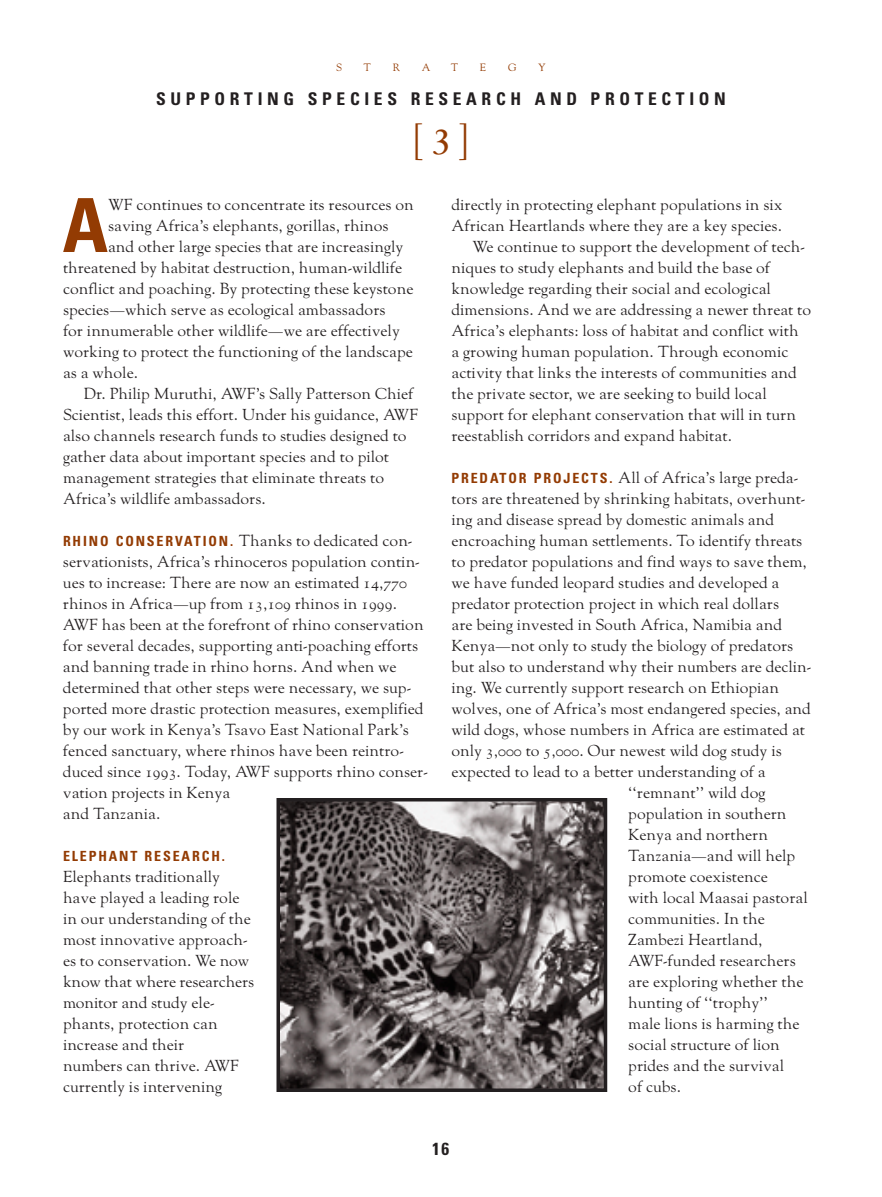
<style>
.page{position:relative;width:882px;height:1197px;background:#fff}
.page>*{position:absolute;margin:0;border:0;box-sizing:border-box;transform-origin:0 0}
.t1{font:700 condensed 74.55px "Univers";color:#933b03}
.t2{font:42px "Goudy Oldstyle H";color:#933b03}
.t3{font:700 condensed 17.5px "Univers";letter-spacing:.265em;color:#231f20}
.t4{font:15.75px/21px "Goudy Oldstyle H";color:#231f20}
.t5{font:700 condensed 14px "Univers";letter-spacing:.135em;color:#933b03}
.t6{font:10.5px "Goudy Oldstyle H";color:#933b03}
.s1{font-family:"Goudy Modern"}
.s2{font-family:"Univers";font-weight:700;font-stretch:condensed;font-size:14px;color:#933b03}
</style>
<div class="page">
<img style="left:281px;top:803px;width:321px;height:284px">
<div style="left:276px;top:798px;width:331px;height:294px;border:4px solid #231f20"></div>
<p class="t6" style="left:336px;top:63px;width:7px">S</p>
<p class="t6" style="left:364px;top:63px;width:9px">T</p>
<p class="t6" style="left:393px;top:63px;width:9px">R</p>
<p class="t6" style="left:422px;top:63px;width:10px">A</p>
<p class="t6" style="left:451px;top:63px;width:9px">T</p>
<p class="t6" style="left:480px;top:63px;width:8px">E</p>
<p class="t6" style="left:508px;top:63px;width:10px">G</p>
<p class="t6" style="left:538px;top:63px;width:9px">Y</p>
<p class="t3" style="left:156px;top:92px;width:571px">SUPPORTING SPECIES RESEARCH AND PROTECTION</p>
<h2 class="t2" style="left:415px;top:124px;width:54px">[<span class="s1">3</span>]</h2>
<h1 class="t1" style="left:63px;top:198px;width:47px">A</h1>
<p class="t4" style="left:108px;top:197px;width:307px">WF continues to concentrate its resources on</p>
<p class="t4" style="left:108px;top:218px;width:282px">saving Africa’s elephants, gorillas, rhinos</p>
<p class="t4" style="left:108px;top:239px;width:297px">and other large species that are increasingly</p>
<p class="t4" style="left:63px;top:260px;width:341px">threatened by habitat destruction, human-wildlife</p>
<p class="t4" style="left:63px;top:281px;width:352px">conflict and poaching. By protecting these keystone</p>
<p class="t4" style="left:63px;top:302px;width:324px">species—which serve as ecological ambassadors</p>
<p class="t4" style="left:63px;top:323px;width:338px">for innumerable other wildlife—we are effectively</p>
<p class="t4" style="left:63px;top:344px;width:351px">working to protect the functioning of the landscape</p>
<p class="t4" style="left:63px;top:365px;width:77px">as a whole.</p>
<p class="t4" style="left:84px;top:386px;width:331px">Dr. Philip Muruthi, AWF’s Sally Patterson Chief</p>
<p class="t4" style="left:63px;top:407px;width:357px">Scientist, leads this effort. Under his guidance, AWF</p>
<p class="t4" style="left:63px;top:428px;width:345px">also channels research funds to studies designed to</p>
<p class="t4" style="left:63px;top:449px;width:328px">gather data about important species and to pilot</p>
<p class="t4" style="left:63px;top:470px;width:323px">management strategies that eliminate threats to</p>
<p class="t4" style="left:63px;top:491px;width:204px">Africa’s wildlife ambassadors.</p>
<p class="t4" style="left:63px;top:533px;width:366px"><span class="s2">RHINO CONSERVATION.</span> Thanks to dedicated con&shy;servationists, Africa’s rhinoceros population contin&shy;ues to increase: There are now an estimated 14,770 rhinos in Africa—up from 13,109 rhinos in 1999.<br>AWF has been at the forefront of rhino conservation for several decades, supporting anti-poaching efforts and banning trade in rhino horns. And when we determined that other steps were necessary, we sup&shy;ported more drastic protection measures, exemplified by our work in Kenya’s Tsavo East National Park’s fenced sanctuary, where rhinos have been reintro&shy;duced since 1993. Today, AWF supports rhino conser&shy;vation projects in Kenya<br>and Tanzania.</p>
<p class="t5" style="left:63px;top:851px;width:163px">ELEPHANT RESEARCH.</p>
<p class="t4" style="left:63px;top:869px;width:193px">Elephants traditionally have played a leading role in our understanding of the most innovative approach&shy;es to conservation. We now know that where researchers monitor and study ele&shy;phants, protection can increase and their<br>numbers can thrive. AWF currently is intervening</p>
<p class="t4" style="left:452px;top:197px;width:333px">directly in protecting elephant populations in six</p>
<p class="t4" style="left:452px;top:218px;width:332px">African Heartlands where they are a key species.</p>
<p class="t4" style="left:472px;top:239px;width:334px">We continue to support the development of tech-</p>
<p class="t4" style="left:452px;top:260px;width:320px">niques to study elephants and build the base of</p>
<p class="t4" style="left:452px;top:281px;width:321px">knowledge regarding their social and ecological</p>
<p class="t4" style="left:452px;top:302px;width:361px">dimensions. And we are addressing a newer threat to</p>
<p class="t4" style="left:452px;top:323px;width:349px">Africa’s elephants: loss of habitat and conflict with</p>
<p class="t4" style="left:452px;top:344px;width:338px">a growing human population. Through economic</p>
<p class="t4" style="left:452px;top:365px;width:347px">activity that links the interests of communities and</p>
<p class="t4" style="left:452px;top:386px;width:317px">the private sector, we are seeking to build local</p>
<p class="t4" style="left:452px;top:407px;width:346px">support for elephant conservation that will in turn</p>
<p class="t4" style="left:452px;top:428px;width:282px">reestablish corridors and expand habitat.</p>
<p class="t4" style="left:452px;top:470px;width:348px"><span class="s2">PREDATOR PROJECTS.</span> All of Africa’s large preda-</p>
<p class="t4" style="left:451px;top:491px;width:355px">tors are threatened by shrinking habitats, overhunt-</p>
<p class="t4" style="left:451px;top:512px;width:324px">ing and disease spread by domestic animals and</p>
<p class="t4" style="left:451px;top:533px;width:352px">encroaching human settlements. To identify threats</p>
<p class="t4" style="left:451px;top:554px;width:357px">to predator populations and find ways to save them,</p>
<p class="t4" style="left:451px;top:575px;width:330px">we have funded leopard studies and developed a</p>
<p class="t4" style="left:451px;top:596px;width:329px">predator protection project in which real dollars</p>
<p class="t4" style="left:451px;top:617px;width:332px">are being invested in South Africa, Namibia and</p>
<p class="t4" style="left:451px;top:638px;width:343px">Kenya—not only to study the biology of predators</p>
<p class="t4" style="left:451px;top:659px;width:361px">but also to understand why their numbers are declin-</p>
<p class="t4" style="left:451px;top:680px;width:329px">ing. We currently support research on Ethiopian</p>
<p class="t4" style="left:451px;top:701px;width:361px">wolves, one of Africa’s most endangered species, and</p>
<p class="t4" style="left:451px;top:722px;width:355px">wild dogs, whose numbers in Africa are estimated at</p>
<p class="t4" style="left:451px;top:743px;width:332px">only 3,000 to 5,000. Our newest wild dog study is</p>
<p class="t4" style="left:451px;top:764px;width:316px">expected to lead to a better understanding of a</p>
<p class="t4" style="left:628px;top:785px;width:139px">“remnant” wild dog</p>
<p class="t4" style="left:628px;top:806px;width:160px">population in southern</p>
<p class="t4" style="left:628px;top:827px;width:141px">Kenya and northern</p>
<p class="t4" style="left:628px;top:848px;width:168px">Tanzania—and will help</p>
<p class="t4" style="left:628px;top:869px;width:141px">promote coexistence</p>
<p class="t4" style="left:628px;top:890px;width:181px">with local Maasai pastoral</p>
<p class="t4" style="left:628px;top:911px;width:138px">communities. In the</p>
<p class="t4" style="left:628px;top:932px;width:136px">Zambezi Heartland,</p>
<p class="t4" style="left:628px;top:953px;width:169px">AWF-funded researchers</p>
<p class="t4" style="left:628px;top:974px;width:177px">are exploring whether the</p>
<p class="t4" style="left:628px;top:995px;width:141px">hunting of “trophy”</p>
<p class="t4" style="left:628px;top:1016px;width:173px">male lions is harming the</p>
<p class="t4" style="left:628px;top:1037px;width:153px">social structure of lion</p>
<p class="t4" style="left:628px;top:1058px;width:157px">prides and the survival</p>
<p class="t4" style="left:628px;top:1079px;width:54px">of cubs.</p>
<p class="t3" style="left:432px;top:1142px;width:19px">16</p>
</div>
